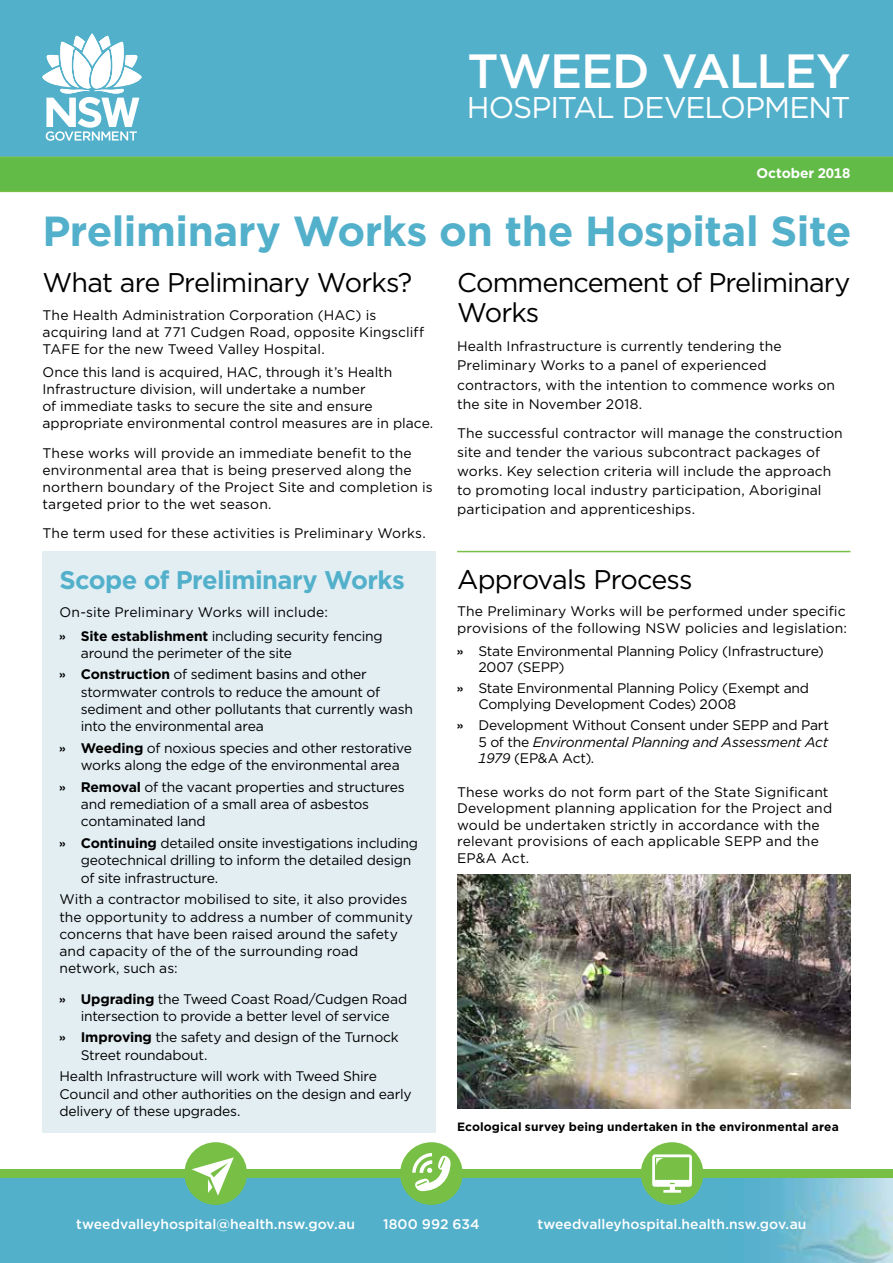
<style>
.page{position:relative;width:893px;height:1263px;background:#fff}
.page>*{position:absolute;margin:0;border:0;box-sizing:border-box;transform-origin:0 0}
.t1{font:500 48px "Gotham";letter-spacing:-.035em;color:#fff}
.t2{font:700 42px "Gotham";letter-spacing:-.01em;color:#53b0cb}
.t3{font:30px "Gotham";letter-spacing:-.035em;color:#fff}
.t4{font:27px/29.5px "Gotham";letter-spacing:-.03em;color:#000}
.t5{font:700 25.5px "Gotham";letter-spacing:-.025em;color:#53b0cb}
.t6{font:13.8px/17.2px "Gotham";letter-spacing:-.005em;color:#000}
.t7{font:500 13.8px "Gotham";color:#fff}
.t8{font:700 13.8px "Gotham";letter-spacing:-.01em;color:#fff}
.t9{font:700 12px "Gotham";letter-spacing:.01em;color:#000}
.s1{font-family:"Helvetica Neue LT Std";font-weight:700}
.s2{font-weight:700}
.s3{font-style:italic}
</style>
<div class="page">
<div style="left:0;top:1177px;width:893px;height:86px;background:#53b0cb"></div>
<img style="left:770px;top:1178px;width:123px;height:85px">
<hr style="left:457px;top:551px;width:393px;height:1px;background:#78c045">
<div style="left:43px;top:551px;width:393px;height:582px;background:#e3eef3"></div>
<div style="left:0;top:0;width:893px;height:157px;background:#53b0cb"></div>
<svg style="left:43px;top:34px;width:99px;height:107px"></svg>
<hr style="left:60px;top:89px;width:27px;height:2px;background:#fff">
<div style="left:0;top:157px;width:893px;height:35px;background:#62bb47"></div>
<img style="left:457px;top:875px;width:393px;height:233px">
<div style="left:0;top:1169px;width:893px;height:9px;background:#78c045"></div>
<div style="left:184px;top:1142px;width:63px;height:63px;background:#78c045;border-radius:50%"></div>
<div style="left:400px;top:1142px;width:63px;height:63px;background:#78c045;border-radius:50%"></div>
<svg style="left:412px;top:1153px;width:39px;height:38px"></svg>
<div style="left:641px;top:1142px;width:62px;height:63px;background:#78c045;border-radius:50%"></div>
<svg style="left:192px;top:1157px;width:42px;height:39px"></svg>
<svg style="left:652px;top:1154px;width:40px;height:39px"></svg>
<h1 class="t1" style="left:468px;top:40px;width:384px">TWEED VALLEY</h1>
<h3 class="t3" style="left:467px;top:91px;width:385px">HOSPITAL DEVELOPMENT</h3>
<p class="t8" style="left:757px;top:164px;width:95px">October 2018</p>
<h2 class="t2" style="left:43px;top:203px;width:810px">Preliminary Works on the Hospital Site</h2>
<h3 class="t4" style="left:43px;top:267px;width:371px">What are Preliminary Works?</h3>
<p class="t6" style="left:43px;top:306px;width:383px">The Health Administration Corporation (HAC) is acquiring land at 771 Cudgen Road, opposite Kingscliff<br>TAFE for the new Tweed Valley Hospital.</p>
<p class="t6" style="left:43px;top:363px;width:392px">Once this land is acquired, HAC, through it’s Health Infrastructure division, will undertake a number<br>of immediate tasks to secure the site and ensure appropriate environmental control measures are in place.</p>
<p class="t6" style="left:43px;top:444px;width:392px">These works will provide an immediate benefit to the environmental area that is being preserved along the northern boundary of the Project Site and completion is targeted prior to the wet season.</p>
<p class="t6" style="left:43px;top:525px;width:385px">The term used for these activities is Preliminary Works.</p>
<h3 class="t5" style="left:60px;top:563px;width:347px">Scope of Preliminary Works</h3>
<p class="t6" style="left:60px;top:600px;width:325px;line-height:23.7px">On-site Preliminary Works will include:<br><span class="s1">»</span> <span class="s2">Site establishment</span> including security fencing</p>
<p class="t6" style="left:60px;top:642px;width:309px;line-height:21.6px;text-indent:21px">around the perimeter of the site<br><span class="s1">»</span> <span class="s2">Construction</span> of sediment basins and other</p>
<p class="t6" style="left:81px;top:683px;width:334px">stormwater controls to reduce the amount of sediment and other pollutants that currently wash into the environmental area</p>
<p class="t6" style="left:81px;top:739px;width:333px;text-indent:-21px"><span class="s1">»</span> <span class="s2">Weeding</span> of noxious species and other restorative works along the edge of the environmental area</p>
<p class="t6" style="left:81px;top:778px;width:325px;text-indent:-21px"><span class="s1">»</span> <span class="s2">Removal</span> of the vacant properties and structures and remediation of a small area of asbestos contaminated land</p>
<p class="t6" style="left:81px;top:834px;width:339px;text-indent:-21px"><span class="s1">»</span> <span class="s2">Continuing</span> detailed onsite investigations including geotechnical drilling to inform the detailed design of site infrastructure.</p>
<p class="t6" style="left:60px;top:890px;width:355px">With a contractor mobilised to site, it also provides the opportunity to address a number of community concerns that have been raised around the safety and capacity of the of the surrounding road network, such as:</p>
<p class="t6" style="left:60px;top:990px;width:349px;text-align:center"><span class="s1">»</span> <span class="s2">Upgrading</span> the Tweed Coast Road/Cudgen Road intersection to provide a better level of service</p>
<p class="t6" style="left:81px;top:1029px;width:319px;text-indent:-21px"><span class="s1">»</span> <span class="s2">Improving</span> the safety and design of the Turnock<br>Street roundabout.</p>
<p class="t6" style="left:60px;top:1067px;width:354px">Health Infrastructure will work with Tweed Shire<br>Council and other authorities on the design and early delivery of these upgrades.</p>
<h3 class="t4" style="left:457px;top:267px;width:395px">Commencement of Preliminary<br>Works</h3>
<p class="t6" style="left:457px;top:337px;width:380px;line-height:19px">Health Infrastructure is currently tendering the Preliminary Works to a panel of experienced contractors, with the intention to commence works on the site in November 2018.</p>
<p class="t6" style="left:457px;top:424px;width:387px;line-height:19px">The successful contractor will manage the construction site and tender the various subcontract packages of works. Key selection criteria will include the approach to promoting local industry participation, Aboriginal participation and apprenticeships.</p>
<h3 class="t4" style="left:457px;top:564px;width:237px">Approvals Process</h3>
<p class="t6" style="left:457px;top:603px;width:391px;line-height:16.5px">The Preliminary Works will be performed under specific provisions of the following NSW policies and legislation:</p>
<p class="t6" style="left:478px;top:642px;width:347px;line-height:16.5px;text-indent:-21px"><span class="s1">»</span> State Environmental Planning Policy (Infrastructure)<br>2007 (SEPP)</p>
<p class="t6" style="left:478px;top:679px;width:332px;line-height:16.5px;text-indent:-21px"><span class="s1">»</span> State Environmental Planning Policy (Exempt and<br>Complying Development Codes) 2008</p>
<p class="t6" style="left:478px;top:717px;width:352px;line-height:16.5px;text-align:justify;text-indent:-21px"><span class="s1">»</span> Development Without Consent under SEPP and Part 5 of the <span class="s3">Environmental Planning and Assessment Act 1979</span> (EP&amp;A Act).</p>
<p class="t6" style="left:457px;top:783px;width:377px;line-height:16.5px">These works do not form part of the State Significant Development planning application for the Project and would be undertaken strictly in accordance with the relevant provisions of each applicable SEPP and the EP&amp;A Act.</p>
<p class="t9" style="left:457px;top:1119px;width:383px">Ecological survey being undertaken in the environmental area</p>
<p class="t7" style="left:76px;top:1215px;width:280px">tweedvalleyhospital@health.nsw.gov.au</p>
<p class="t7" style="left:383px;top:1215px;width:98px">1800 992 634</p>
<p class="t7" style="left:538px;top:1215px;width:270px">tweedvalleyhospital.health.nsw.gov.au</p>
</div>
